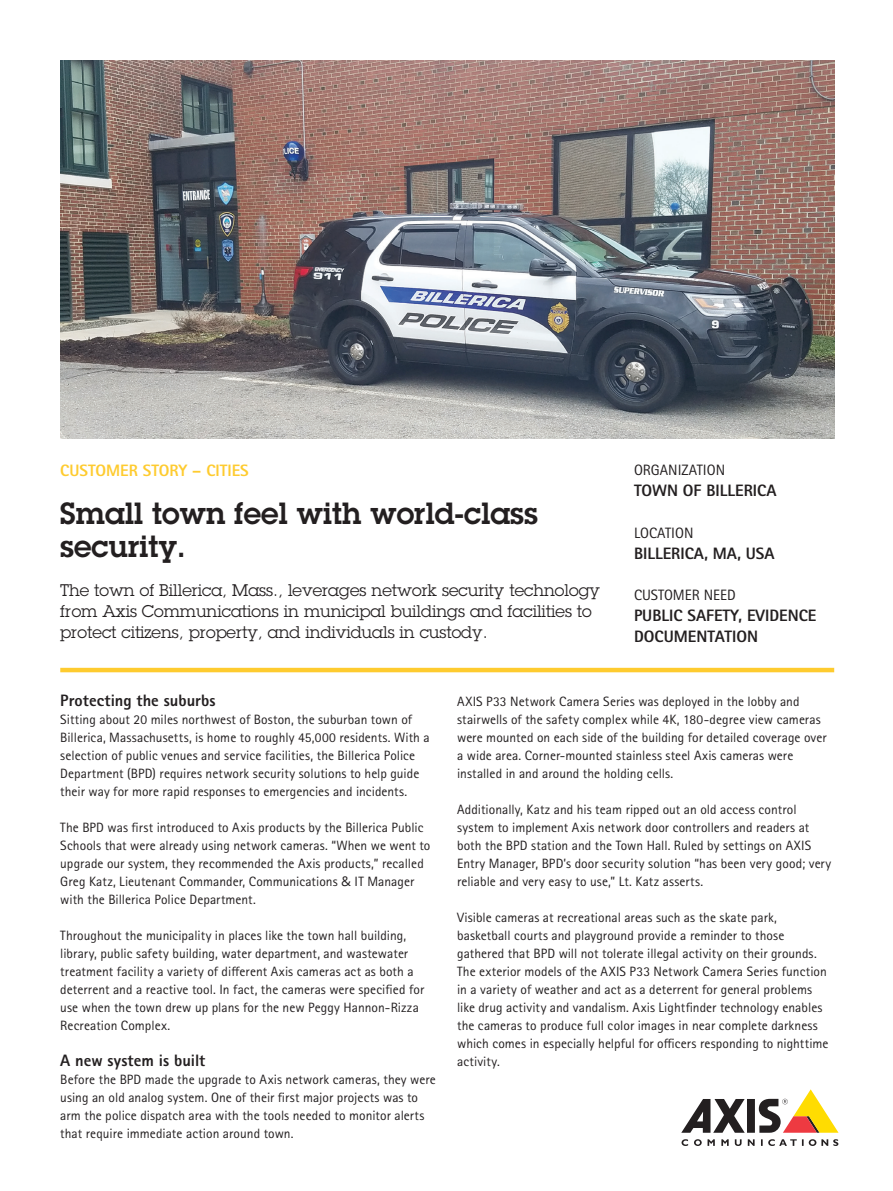
<style>
.page{position:relative;width:893px;height:1191px;background:#fff}
.page>*{position:absolute;margin:0;border:0;box-sizing:border-box;transform-origin:0 0}
.t1{font:600 30px/33px "Lubalin Graph ECG";color:#231f20}
.t2{font:16.5px/21px "Lubalin Graph ECG";color:#231f20}
.text_bodycopy_headline{font:800 16.5px/21px "Rotis Sans Serif Pro";color:#231f20}
.t3{font:800 16.5px "Rotis Sans Serif Pro";color:#fecb2f}
.t4{font:15px "Rotis Sans Serif Pro";color:#231f20}
.inside_text_bodycopy{font:13.5px/18px "Rotis Sans Serif Pro";letter-spacing:.005em;color:#231f20}
.text_bodycopy{font:13.5px/18px "Rotis Sans Serif Pro";letter-spacing:.005em;color:#231f20}
.s1{font-family:"Open Sans"}
</style>
<div class="page">
<svg style="left:681px;top:1089px;width:157px;height:57px"></svg>
<img style="left:60px;top:60px;width:774px;height:379px">
<hr style="left:60px;top:668px;width:774px;height:4px;background:#fecb2f">
<p class="t3" style="left:60px;top:460px;width:190px">CUSTOMER STORY – CITIES</p>
<p class="t1" style="left:60px;top:497px;width:479px">Small town feel with world-class security.</p>
<p class="t2" style="left:60px;top:579px;width:541px">The town of Billerica, Mass., leverages network security technology from Axis Communications in municipal buildings and facilities to protect citizens, property, and individuals in custody.</p>
<p class="t4" style="left:634px;top:461px;width:93px">ORGANIZATION</p>
<p class="text_bodycopy_headline" style="left:634px;top:480px;width:144px">TOWN OF BILLERICA</p>
<p class="t4" style="left:634px;top:523px;width:61px">LOCATION</p>
<p class="text_bodycopy_headline" style="left:634px;top:542px;width:142px">BILLERICA, MA, USA</p>
<p class="t4" style="left:634px;top:586px;width:103px">CUSTOMER NEED</p>
<p class="text_bodycopy_headline" style="left:634px;top:605px;width:184px">PUBLIC SAFETY, EVIDENCE<br>DOCUMENTATION</p>
<p class="text_bodycopy_headline" style="left:60px;top:689px;width:157px">Protecting the suburbs</p>
<p class="text_bodycopy" style="left:60px;top:710px;width:371px">Sitting about 20 miles northwest of Boston, the suburban town of Billerica, Massachusetts, is home to roughly 45,000 residents. With a selection of public venues and service facilities, the Billerica Police Department (BPD) requires network security solutions to help guide their way for more rapid responses to emergencies and incidents.</p>
<p class="text_bodycopy" style="left:60px;top:818px;width:372px">The BPD was first introduced to Axis products by the Billerica Public Schools that were already using network cameras. “When we went to upgrade our system, they recommended the Axis products,” recalled Greg Katz, Lieutenant Commander, Communications <span class="s1">&amp;</span> IT Manager with the Billerica Police Department.</p>
<p class="text_bodycopy" style="left:60px;top:926px;width:365px">Throughout the municipality in places like the town hall building, library, public safety building, water department, and wastewater treatment facility a variety of different Axis cameras act as both a deterrent and a reactive tool. In fact, the cameras were specified for use when the town drew up plans for the new Peggy Hannon-Rizza Recreation Complex.</p>
<p class="text_bodycopy_headline" style="left:60px;top:1049px;width:147px">A new system is built</p>
<p class="inside_text_bodycopy" style="left:60px;top:1070px;width:377px">Before the BPD made the upgrade to Axis network cameras, they were using an old analog system. One of their first major projects was to arm the police dispatch area with the tools needed to monitor alerts that require immediate action around town.</p>
<p class="inside_text_bodycopy" style="left:457px;top:692px;width:371px">AXIS P33 Network Camera Series was deployed in the lobby and stairwells of the safety complex while 4K, 180-degree view cameras were mounted on each side of the building for detailed coverage over a wide area. Corner-mounted stainless steel Axis cameras were installed in and around the holding cells.</p>
<p class="inside_text_bodycopy" style="left:457px;top:800px;width:376px">Additionally, Katz and his team ripped out an old access control system to implement Axis network door controllers and readers at both the BPD station and the Town Hall. Ruled by settings on AXIS Entry Manager, BPD’s door security solution “has been very good; very reliable and very easy to use,” Lt. Katz asserts.</p>
<p class="inside_text_bodycopy" style="left:457px;top:908px;width:373px">Visible cameras at recreational areas such as the skate park, basketball courts and playground provide a reminder to those gathered that BPD will not tolerate illegal activity on their grounds.<br>The exterior models of the AXIS P33 Network Camera Series function in a variety of weather and act as a deterrent for general problems like drug activity and vandalism. Axis Lightfinder technology enables the cameras to produce full color images in near complete darkness which comes in especially helpful for officers responding to nighttime activity.</p>
</div>
